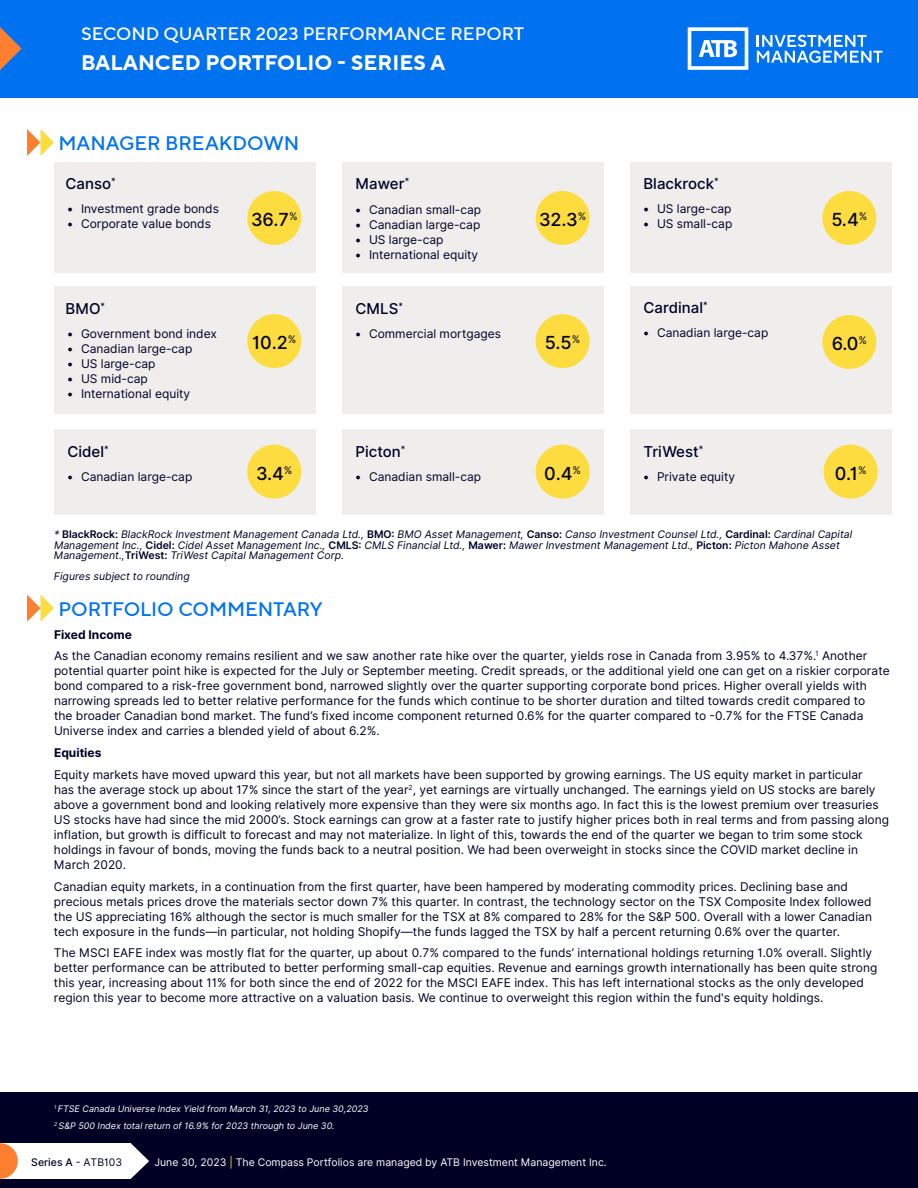
<style>
.page{position:relative;width:918px;height:1188px;background:#fff}
.page>*{position:absolute;margin:0;border:0;box-sizing:border-box;transform-origin:0 0}
.t1{font:700 21px "ATBTT Norms";color:#fff}
.t2{font:500 19.5px "ATBTT Norms";letter-spacing:-.005em;color:#0072f0}
.t3{font:500 18px "Inter";color:#000025}
.t4{font:500 18px "ATBTT Norms";color:#fff}
.t5{font:500 15px "Inter";color:#000025}
.t6{font:12px/15px "Inter";color:#000025}
.t7{font:700 12px "Inter";color:#000025}
.t8{font:italic 10.5px/10.5px "Inter";color:#000025}
.t9{font:10.5px "Inter";color:#fff}
.t10{font:500 10.5px "Inter";color:#000025}
.t11{font:italic 9px/16.2px "Inter";color:#fff}
.s1{font-weight:600;font-style:normal}
.s2{font-weight:700}
.s3{font-weight:400}
.s4{color:#fcdc3e}
</style>
<div class="page">
<div style="left:0;top:0;width:918px;height:97px;background:#0072f0"></div>
<svg style="left:0;top:27px;width:22px;height:43px"></svg>
<div style="left:0;top:1134px;width:918px;height:54px;background:#000025"></div>
<div style="left:0;top:1143px;width:131px;height:36px;background:#fff"></div>
<svg style="left:0;top:1143px;width:18px;height:36px"></svg>
<svg style="left:131px;top:1143px;width:18px;height:36px"></svg>
<svg style="left:757px;top:35px;width:126px;height:28px"></svg>
<svg style="left:688px;top:27px;width:60px;height:43px"></svg>
<div style="left:54px;top:286px;width:261px;height:128px;background:#efeeed"></div>
<div style="left:630px;top:162px;width:261px;height:110px;background:#efeeed"></div>
<div style="left:342px;top:162px;width:261px;height:110px;background:#efeeed"></div>
<div style="left:54px;top:162px;width:261px;height:110px;background:#efeeed"></div>
<div style="left:247px;top:191px;width:54px;height:54px;background:#fcdc3e;border-radius:50%"></div>
<svg style="left:27px;top:129px;width:27px;height:27px"></svg>
<svg style="left:27px;top:595px;width:27px;height:27px"></svg>
<div style="left:536px;top:191px;width:54px;height:54px;background:#fcdc3e;border-radius:50%"></div>
<div style="left:822px;top:191px;width:54px;height:54px;background:#fcdc3e;border-radius:50%"></div>
<div style="left:247px;top:314px;width:54px;height:54px;background:#fcdc3e;border-radius:50%"></div>
<div style="left:630px;top:286px;width:261px;height:128px;background:#efeeed"></div>
<div style="left:822px;top:315px;width:54px;height:54px;background:#fcdc3e;border-radius:50%"></div>
<div style="left:54px;top:429px;width:261px;height:86px;background:#efeeed"></div>
<div style="left:247px;top:445px;width:54px;height:54px;background:#fcdc3e;border-radius:50%"></div>
<div style="left:630px;top:429px;width:261px;height:86px;background:#efeeed"></div>
<div style="left:824px;top:445px;width:54px;height:54px;background:#fcdc3e;border-radius:50%"></div>
<div style="left:342px;top:429px;width:261px;height:86px;background:#efeeed"></div>
<div style="left:536px;top:445px;width:54px;height:54px;background:#fcdc3e;border-radius:50%"></div>
<div style="left:342px;top:286px;width:261px;height:128px;background:#efeeed"></div>
<div style="left:536px;top:314px;width:54px;height:54px;background:#fcdc3e;border-radius:50%"></div>
<div style="left:0;top:1092px;width:918px;height:42px;background:#000025"></div>
<h3 class="t4" style="left:81px;top:20px;width:445px">SECOND QUARTER 2023 PERFORMANCE REPORT</h3>
<h1 class="t1" style="left:81px;top:47px;width:366px">BALANCED PORTFOLIO - SERIES A</h1>
<h2 class="t2" style="left:58px;top:129px;width:242px">MANAGER BREAKDOWN</h2>
<p class="t5" style="left:66px;top:173px;width:52px">Canso<sup>*</sup></p>
<p class="t6" style="left:68px;top:202px;width:153px">• Investment grade bonds</p>
<p class="t6" style="left:68px;top:217px;width:145px">• Corporate value bonds</p>
<p class="t5" style="left:66px;top:298px;width:41px">BMO<sup>*</sup></p>
<p class="t6" style="left:68px;top:326px;width:151px">• Government bond index</p>
<p class="t6" style="left:68px;top:341px;width:126px">• Canadian large-cap</p>
<p class="t6" style="left:68px;top:356px;width:90px">• US large-cap</p>
<p class="t6" style="left:68px;top:371px;width:82px">• US mid-cap</p>
<p class="t6" style="left:68px;top:386px;width:124px">• International equity</p>
<p class="t5" style="left:356px;top:173px;width:55px">Mawer<sup>*</sup></p>
<p class="t6" style="left:356px;top:202px;width:127px">• Canadian small-cap</p>
<p class="t6" style="left:356px;top:217px;width:126px">• Canadian large-cap</p>
<p class="t6" style="left:356px;top:232px;width:90px">• US large-cap</p>
<p class="t6" style="left:356px;top:247px;width:124px">• International equity</p>
<p class="t5" style="left:644px;top:173px;width:77px">Blackrock<sup>*</sup></p>
<p class="t6" style="left:644px;top:202px;width:90px">• US large-cap</p>
<p class="t6" style="left:644px;top:217px;width:90px">• US small-cap</p>
<h3 class="t3" style="left:251px;top:206px;width:48px">36.7<sup>%</sup></h3>
<h3 class="t3" style="left:539px;top:206px;width:49px">32.3<sup>%</sup></h3>
<h3 class="t3" style="left:831px;top:206px;width:37px">5.4<sup>%</sup></h3>
<h3 class="t3" style="left:252px;top:329px;width:46px">10.2<sup>%</sup></h3>
<p class="t5" style="left:356px;top:298px;width:49px">CMLS<sup>*</sup></p>
<p class="t6" style="left:356px;top:326px;width:147px">• Commercial mortgages</p>
<h3 class="t3" style="left:545px;top:329px;width:37px">5.5<sup>%</sup></h3>
<p class="t5" style="left:644px;top:297px;width:66px">Cardinal<sup>*</sup></p>
<p class="t6" style="left:644px;top:326px;width:126px">• Canadian large-cap</p>
<h3 class="t3" style="left:832px;top:330px;width:37px">6.0<sup>%</sup></h3>
<p class="t5" style="left:68px;top:440px;width:43px">Cidel<sup>*</sup></p>
<p class="t6" style="left:68px;top:469px;width:126px">• Canadian large-cap</p>
<h3 class="t3" style="left:256px;top:461px;width:38px">3.4<sup>%</sup></h3>
<p class="t5" style="left:356px;top:440px;width:51px">Picton<sup>*</sup></p>
<p class="t6" style="left:356px;top:469px;width:127px">• Canadian small-cap</p>
<h3 class="t3" style="left:544px;top:461px;width:39px">0.4<sup>%</sup></h3>
<p class="t5" style="left:644px;top:440px;width:61px">TriWest<sup>*</sup></p>
<p class="t6" style="left:644px;top:469px;width:93px">• Private equity</p>
<h3 class="t3" style="left:835px;top:461px;width:33px">0.1<sup>%</sup></h3>
<p class="t8" style="left:54px;top:529px;width:800px">* <span class="s1">BlackRock:</span> BlackRock Investment Management Canada Ltd., <span class="s1">BMO:</span> BMO Asset Management, <span class="s1">Canso:</span> Canso Investment Counsel Ltd., <span class="s1">Cardinal:</span> Cardinal Capital<br>Management Inc., <span class="s1">Cidel:</span> Cidel Asset Management Inc., <span class="s1">CMLS:</span> CMLS Financial Ltd., <span class="s1">Mawer:</span> Mawer Investment Management Ltd., <span class="s1">Picton:</span> Picton Mahone Asset<br>Management.,<span class="s1">TriWest:</span> TriWest Capital Management Corp.</p>
<p class="t8" style="left:54px;top:571px;width:137px">Figures subject to rounding</p>
<h2 class="t2" style="left:58px;top:595px;width:266px">PORTFOLIO COMMENTARY</h2>
<p class="t6" style="left:54px;top:624px;width:815px;line-height:21.8px"><span class="s2">Fixed Income<br></span>As the Canadian economy remains resilient and we saw another rate hike over the quarter, yields rose in Canada from 3.95% to 4.37%.<sup>1</sup> Another</p>
<p class="t6" style="left:54px;top:664px;width:837px">potential quarter point hike is expected for the July or September meeting. Credit spreads, or the additional yield one can get on a riskier corporate bond compared to a risk-free government bond, narrowed slightly over the quarter supporting corporate bond prices. Higher overall yields with narrowing spreads led to better relative performance for the funds which continue to be shorter duration and tilted towards credit compared to<br>the broader Canadian bond market. The fund’s fixed income component returned 0.6% for the quarter compared to -0.7% for the FTSE Canada Universe index and carries a blended yield of about 6.2%.</p>
<p class="t7" style="left:54px;top:744px;width:49px">Equities</p>
<p class="t6" style="left:54px;top:767px;width:837px">Equity markets have moved upward this year, but not all markets have been supported by growing earnings. The US equity market in particular<br>has the average stock up about 17% since the start of the year<sup>2</sup>, yet earnings are virtually unchanged. The earnings yield on US stocks are barely above a government bond and looking relatively more expensive than they were six months ago. In fact this is the lowest premium over treasuries US stocks have had since the mid 2000’s. Stock earnings can grow at a faster rate to justify higher prices both in real terms and from passing along inflation, but growth is difficult to forecast and may not materialize. In light of this, towards the end of the quarter we began to trim some stock holdings in favour of bonds, moving the funds back to a neutral position. We had been overweight in stocks since the COVID market decline in March 2020.</p>
<p class="t6" style="left:54px;top:879px;width:820px">Canadian equity markets, in a continuation from the first quarter, have been hampered by moderating commodity prices. Declining base and precious metals prices drove the materials sector down 7% this quarter. In contrast, the technology sector on the TSX Composite Index followed the US appreciating 16% although the sector is much smaller for the TSX at 8% compared to 28% for the S&amp;P 500. Overall with a lower Canadian tech exposure in the funds—in particular, not holding Shopify—the funds lagged the TSX by half a percent returning 0.6% over the quarter.</p>
<p class="t6" style="left:54px;top:946px;width:825px">The MSCI EAFE index was mostly flat for the quarter, up about 0.7% compared to the funds’ international holdings returning 1.0% overall. Slightly better performance can be attributed to better performing small-cap equities. Revenue and earnings growth internationally has been quite strong this year, increasing about 11% for both since the end of 2022 for the MSCI EAFE index. This has left international stocks as the only developed region this year to become more attractive on a valuation basis. We continue to overweight this region within the fund's equity holdings.</p>
<p class="t11" style="left:54px;top:1101px;width:316px"><sup>1</sup> FTSE Canada Universe Index Yield from March 31, 2023 to June 30,2023<br><sup>2</sup> S&amp;P 500 Index total return of 16.9% for 2023 through to June 30.</p>
<p class="t10" style="left:31px;top:1155px;width:92px">Series A <span class="s3">- ATB103</span></p>
<p class="t9" style="left:154px;top:1155px;width:454px">June 30, 2023 <span class="s4">|</span> The Compass Portfolios are managed by ATB Investment Management Inc.</p>
</div>
